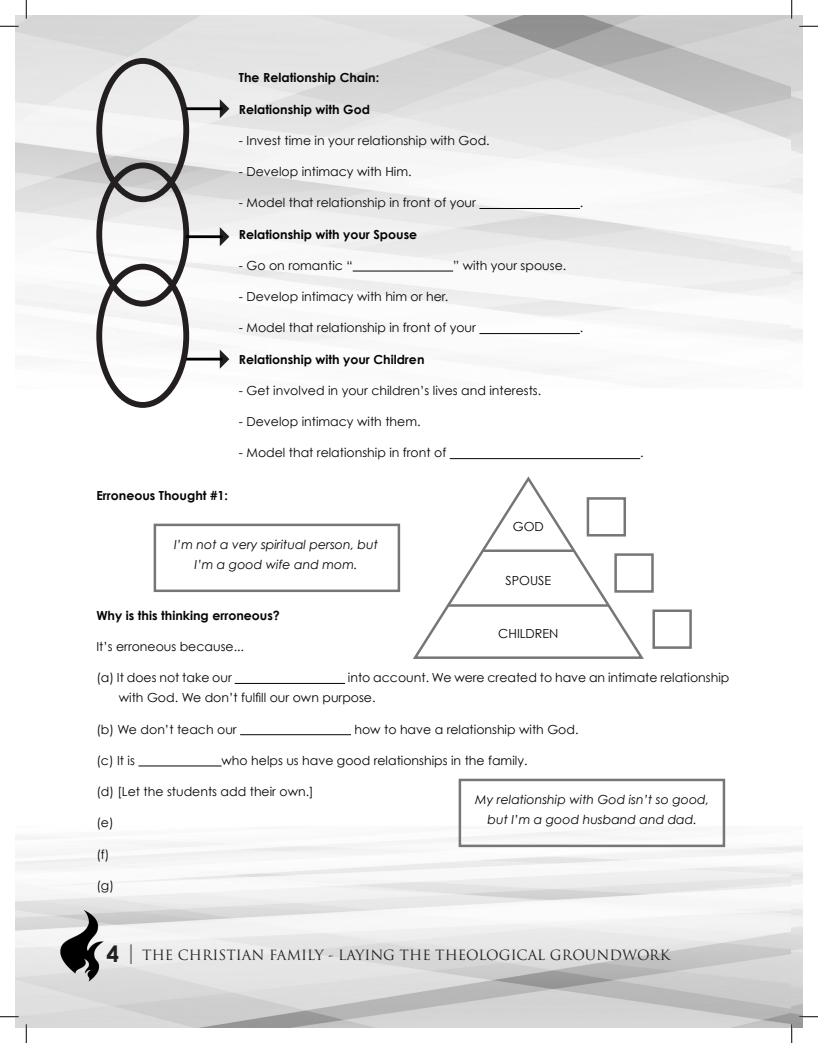
<style>
.page{position:relative;width:818px;height:1043px;background:#fff}
.page>*{position:absolute;margin:0;border:0;box-sizing:border-box;transform-origin:0 0}
.t1{font:13.75px "Trajan Pro";color:#231f20}
.Bullet_Points{font:12.5px/20px "Century Gothic";color:#040503}
.Bullet_Points-2{font:700 12.5px "Century Gothic";color:#040503}
.Bullet_Points-3{font:italic 12.5px/20px "Century Gothic";color:#040503;text-align:center}
.s1{font-family:"Century Gothic";font-weight:700;font-size:22.5px}
.s2{font-family:"Century Gothic";font-weight:700;font-size:21.25px;color:#757679}
</style>
<div class="page">
<img style="left:15px;top:15px;width:787px;height:1012px">
<hr style="left:479px;top:208px;width:101px;height:1px;background:#040503">
<hr style="left:353px;top:271px;width:100px;height:1px;background:#040503">
<hr style="left:479px;top:333px;width:101px;height:1px;background:#040503">
<hr style="left:449px;top:458px;width:191px;height:1px;background:#040503">
<hr style="left:235px;top:683px;width:110px;height:1px;background:#040503">
<hr style="left:240px;top:734px;width:111px;height:1px;background:#040503">
<hr style="left:138px;top:765px;width:83px;height:1px;background:#040503">
<div style="left:96px;top:58px;width:93px;height:144px;border:6px solid #231f20;border-radius:50%"></div>
<div style="left:96px;top:162px;width:93px;height:144px;border:6px solid #231f20;border-radius:50%"></div>
<div style="left:96px;top:264px;width:93px;height:144px;border:6px solid #231f20;border-radius:50%"></div>
<svg style="left:220px;top:99px;width:9px;height:19px"></svg>
<hr style="left:186px;top:107px;width:36px;height:3px;background:#000">
<svg style="left:220px;top:227px;width:9px;height:19px"></svg>
<hr style="left:186px;top:235px;width:36px;height:3px;background:#000">
<svg style="left:220px;top:349px;width:9px;height:20px"></svg>
<hr style="left:186px;top:358px;width:36px;height:2px;background:#000">
<div style="left:154px;top:523px;width:246px;height:69px;border:2px solid #757679"></div>
<div style="left:458px;top:778px;width:267px;height:69px;border:2px solid #757679"></div>
<svg style="left:411px;top:474px;width:235px;height:187px"></svg>
<hr style="left:482px;top:549px;width:91px;height:3px;background:#757679">
<hr style="left:447px;top:604px;width:161px;height:2px;background:#757679">
<div style="left:586px;top:497px;width:40px;height:39px;border:2px solid #757679"></div>
<div style="left:614px;top:553px;width:39px;height:39px;border:2px solid #757679"></div>
<div style="left:652px;top:609px;width:39px;height:40px;border:2px solid #757679"></div>
<svg style="left:0;top:25px;width:19px;height:2px"></svg>
<svg style="left:799px;top:25px;width:19px;height:2px"></svg>
<svg style="left:0;top:1015px;width:19px;height:2px"></svg>
<svg style="left:799px;top:1015px;width:19px;height:2px"></svg>
<svg style="left:25px;top:0;width:2px;height:19px"></svg>
<svg style="left:25px;top:1024px;width:2px;height:18px"></svg>
<svg style="left:790px;top:0;width:2px;height:19px"></svg>
<svg style="left:790px;top:1024px;width:2px;height:18px"></svg>
<p class="Bullet_Points-2" style="left:239px;top:70px;width:142px">The Relationship Chain:</p>
<p class="Bullet_Points-2" style="left:239px;top:101px;width:133px">Relationship with God</p>
<p class="Bullet_Points" style="left:239px;top:130px;width:252px">- Invest time in your relationship with God.</p>
<p class="Bullet_Points" style="left:239px;top:161px;width:174px">- Develop intimacy with Him.</p>
<p class="Bullet_Points" style="left:239px;top:193px;width:238px">- Model that relationship in front of your</p>
<p class="Bullet_Points" style="left:580px;top:193px;width:5px">.</p>
<p class="Bullet_Points-2" style="left:239px;top:226px;width:180px">Relationship with your Spouse</p>
<p class="Bullet_Points" style="left:239px;top:255px;width:115px">- Go on romantic “</p>
<p class="Bullet_Points" style="left:453px;top:255px;width:115px">” with your spouse.</p>
<p class="Bullet_Points" style="left:239px;top:286px;width:211px">- Develop intimacy with him or her.</p>
<p class="Bullet_Points" style="left:239px;top:318px;width:238px">- Model that relationship in front of your</p>
<p class="Bullet_Points" style="left:580px;top:318px;width:5px">.</p>
<p class="Bullet_Points-2" style="left:239px;top:351px;width:187px">Relationship with your Children</p>
<p class="Bullet_Points" style="left:239px;top:380px;width:304px">- Get involved in your children’s lives and interests.</p>
<p class="Bullet_Points" style="left:239px;top:411px;width:183px">- Develop intimacy with them.</p>
<p class="Bullet_Points" style="left:239px;top:443px;width:209px">- Model that relationship in front of</p>
<p class="Bullet_Points" style="left:640px;top:443px;width:5px">.</p>
<p class="Bullet_Points-2" style="left:96px;top:487px;width:133px">Erroneous Thought #1:</p>
<p class="Bullet_Points" style="left:513px;top:516px;width:33px">GOD</p>
<p class="Bullet_Points-3" style="left:174px;top:534px;width:205px">I’m not a very spiritual person, but<br>I’m a good wife and mom.</p>
<p class="Bullet_Points" style="left:505px;top:570px;width:47px">SPOUSE</p>
<p class="Bullet_Points-2" style="left:96px;top:607px;width:185px">Why is this thinking erroneous?</p>
<p class="Bullet_Points" style="left:96px;top:636px;width:149px">It’s erroneous because...</p>
<p class="Bullet_Points" style="left:96px;top:667px;width:137px">(a) It does not take our</p>
<p class="Bullet_Points" style="left:498px;top:623px;width:62px">CHILDREN</p>
<p class="Bullet_Points" style="left:119px;top:667px;width:612px;text-indent:229px">into account. We were created to have an intimate relationship with God. We don’t fulfill our own purpose.</p>
<p class="Bullet_Points" style="left:96px;top:718px;width:142px">(b) We don’t teach our</p>
<p class="Bullet_Points" style="left:354px;top:718px;width:225px">how to have a relationship with God.</p>
<p class="Bullet_Points" style="left:96px;top:750px;width:40px">(c) It is</p>
<p class="Bullet_Points" style="left:221px;top:750px;width:307px">who helps us have good relationships in the family.</p>
<p class="Bullet_Points" style="left:96px;top:781px;width:219px">(d) [Let the students add their own.]</p>
<p class="Bullet_Points" style="left:96px;top:812px;width:19px">(e)</p>
<p class="Bullet_Points" style="left:96px;top:843px;width:15px">(f)</p>
<p class="Bullet_Points" style="left:96px;top:875px;width:19px">(g)</p>
<p class="Bullet_Points-3" style="left:475px;top:789px;width:235px">My relationship with God isn’t so good, but I’m a good husband and dad.</p>
<p class="t1" style="left:106px;top:946px;width:565px"><span class="s1">4</span> <span class="s2">|</span> THE CHRISTIAN FAMILY - LAYING THE THEOLOGICAL GROUNDWORK</p>
</div>
